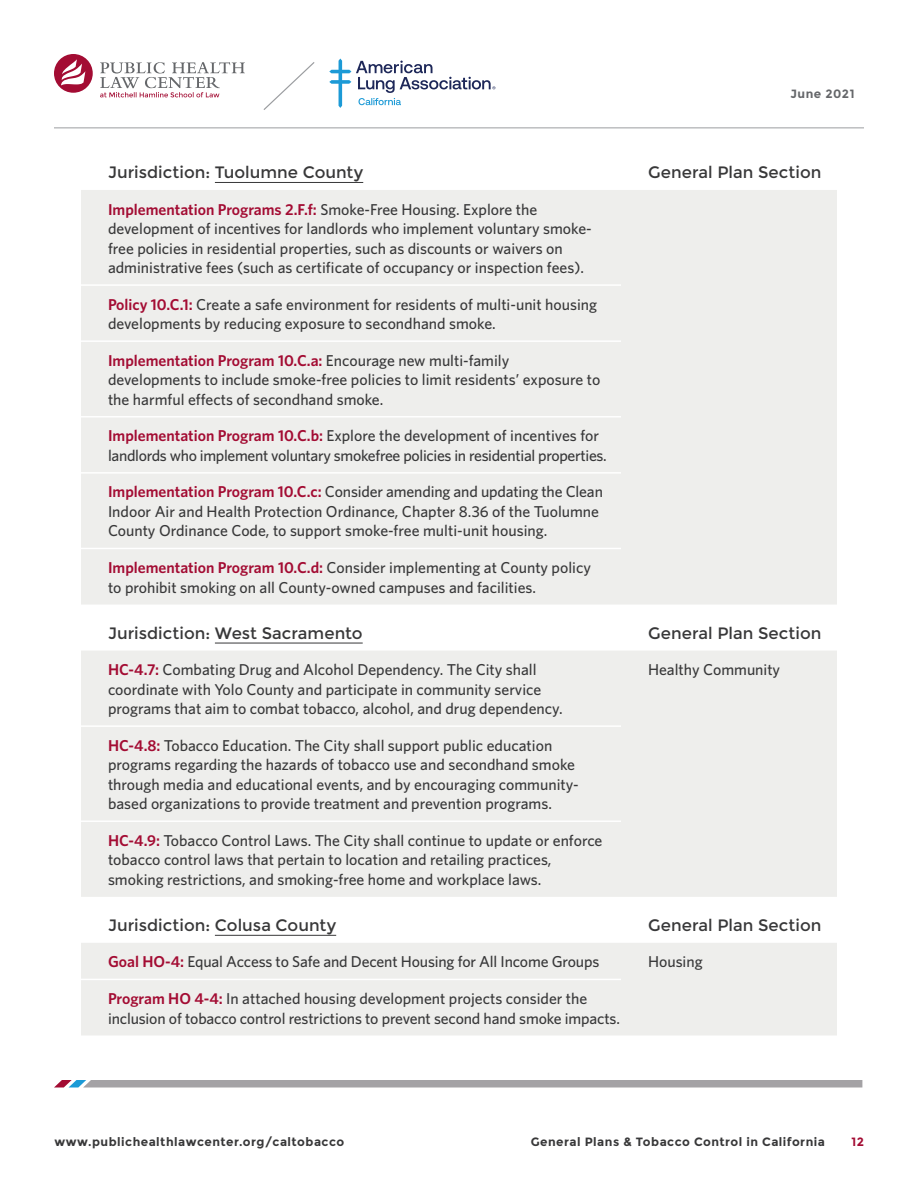
<style>
.page{position:relative;width:918px;height:1188px;background:#fff}
.page>*{position:absolute;margin:0;border:0;box-sizing:border-box;transform-origin:0 0}
.SH_level_3{font:16.5px "Montserrat";letter-spacing:.005em;color:#383839}
.table_text{font:500 15.75px/19.5px "Whitney";color:#383839}
.table_text-2{font:500 15.75px/19.5px "Whitney";letter-spacing:-.02em;color:#383839}
.t1{font:700 12px "Montserrat";letter-spacing:.04em;color:#383839}
.t2{font:700 12px "Montserrat";letter-spacing:.04em;color:#65676a}
.t3{font:700 12px "Montserrat";color:#a30c33}
.s1{font-weight:600;color:#a30c33}
</style>
<div class="page">
<hr style="left:54px;top:128px;width:810px;height:1px;background:#9b9da0">
<svg style="left:54px;top:1080px;width:808px;height:8px;background:#a9a7ab"></svg>
<div style="left:81px;top:190px;width:756px;height:415px;background:#eeeeec"></div>
<hr style="left:81px;top:284px;width:540px;height:2px;background:#fff">
<hr style="left:81px;top:340px;width:540px;height:2px;background:#fff">
<hr style="left:81px;top:416px;width:540px;height:2px;background:#fff">
<hr style="left:81px;top:472px;width:540px;height:2px;background:#fff">
<hr style="left:81px;top:548px;width:540px;height:1px;background:#fff">
<hr style="left:215px;top:182px;width:148px;height:1px;background:#383839">
<div style="left:81px;top:651px;width:756px;height:246px;background:#eeeeec"></div>
<hr style="left:81px;top:725px;width:540px;height:2px;background:#fff">
<hr style="left:81px;top:820px;width:540px;height:2px;background:#fff">
<hr style="left:215px;top:643px;width:148px;height:1px;background:#383839">
<div style="left:81px;top:943px;width:756px;height:92px;background:#eeeeec"></div>
<hr style="left:81px;top:979px;width:540px;height:1px;background:#fff">
<hr style="left:215px;top:935px;width:121px;height:1px;background:#383839">
<svg style="left:263px;top:62px;width:52px;height:48px"></svg>
<svg style="left:54px;top:54px;width:39px;height:39px"></svg>
<svg style="left:100px;top:62px;width:145px;height:35px"></svg>
<svg style="left:329px;top:59px;width:166px;height:49px"></svg>
<p class="t2" style="left:791px;top:86px;width:65px">June 2021</p>
<p class="SH_level_3" style="left:108px;top:163px;width:257px">Jurisdiction: Tuolumne County</p>
<p class="SH_level_3" style="left:648px;top:163px;width:175px">General Plan Section</p>
<p class="table_text" style="left:108px;top:199px;width:485px"><span class="s1">Implementation Programs 2.F.f:</span> Smoke-Free Housing. Explore the development of incentives for landlords who implement voluntary smoke&shy;free policies in residential properties, such as discounts or waivers on administrative fees (such as certificate of occupancy or inspection fees).</p>
<p class="table_text" style="left:108px;top:294px;width:491px"><span class="s1">Policy 10.C.1:</span> Create a safe environment for residents of multi-unit housing developments by reducing exposure to secondhand smoke.</p>
<p class="table_text" style="left:108px;top:350px;width:494px"><span class="s1">Implementation Program 10.C.a:</span> Encourage new multi-family developments to include smoke-free policies to limit residents’ exposure to the harmful effects of secondhand smoke.</p>
<p class="table_text-2" style="left:108px;top:426px;width:500px"><span class="s1">Implementation Program 10.C.b:</span> Explore the development of incentives for landlords who implement voluntary smokefree policies in residential properties.</p>
<p class="table_text" style="left:108px;top:482px;width:497px"><span class="s1">Implementation Program 10.C.c:</span> Consider amending and updating the Clean<br>Indoor Air and Health Protection Ordinance, Chapter 8.36 of the Tuolumne<br>County Ordinance Code, to support smoke-free multi-unit housing.</p>
<p class="table_text" style="left:108px;top:557px;width:485px"><span class="s1">Implementation Program 10.C.d:</span> Consider implementing at County policy to prohibit smoking on all County-owned campuses and facilities.</p>
<p class="SH_level_3" style="left:108px;top:623px;width:256px">Jurisdiction: West Sacramento</p>
<p class="SH_level_3" style="left:648px;top:623px;width:175px">General Plan Section</p>
<p class="table_text" style="left:108px;top:659px;width:456px"><span class="s1">HC-4.7:</span> Combating Drug and Alcohol Dependency. The City shall coordinate with Yolo County and participate in community service programs that aim to combat tobacco, alcohol, and drug dependency.</p>
<p class="table_text" style="left:648px;top:659px;width:134px">Healthy Community</p>
<p class="table_text" style="left:108px;top:735px;width:472px"><span class="s1">HC-4.8:</span> Tobacco Education. The City shall support public education programs regarding the hazards of tobacco use and secondhand smoke through media and educational events, and by encouraging community&shy;based organizations to provide treatment and prevention programs.</p>
<p class="table_text" style="left:108px;top:830px;width:496px"><span class="s1">HC-4.9:</span> Tobacco Control Laws. The City shall continue to update or enforce tobacco control laws that pertain to location and retailing practices, smoking restrictions, and smoking-free home and workplace laws.</p>
<p class="SH_level_3" style="left:108px;top:915px;width:230px">Jurisdiction: Colusa County</p>
<p class="SH_level_3" style="left:648px;top:915px;width:175px">General Plan Section</p>
<p class="table_text" style="left:108px;top:952px;width:493px"><span class="s1">Goal HO-4:</span> Equal Access to Safe and Decent Housing for All Income Groups</p>
<p class="table_text" style="left:648px;top:952px;width:56px">Housing</p>
<p class="table_text" style="left:108px;top:988px;width:513px"><span class="s1">Program HO 4-4:</span> In attached housing development projects consider the inclusion of tobacco control restrictions to prevent second hand smoke impacts.</p>
<p class="t1" style="left:55px;top:1134px;width:291px">www.publichealthlawcenter.org/caltobacco</p>
<p class="t1" style="left:531px;top:1134px;width:296px">General Plans &amp; Tobacco Control in California</p>
<p class="t3" style="left:851px;top:1134px;width:14px">12</p>
</div>
